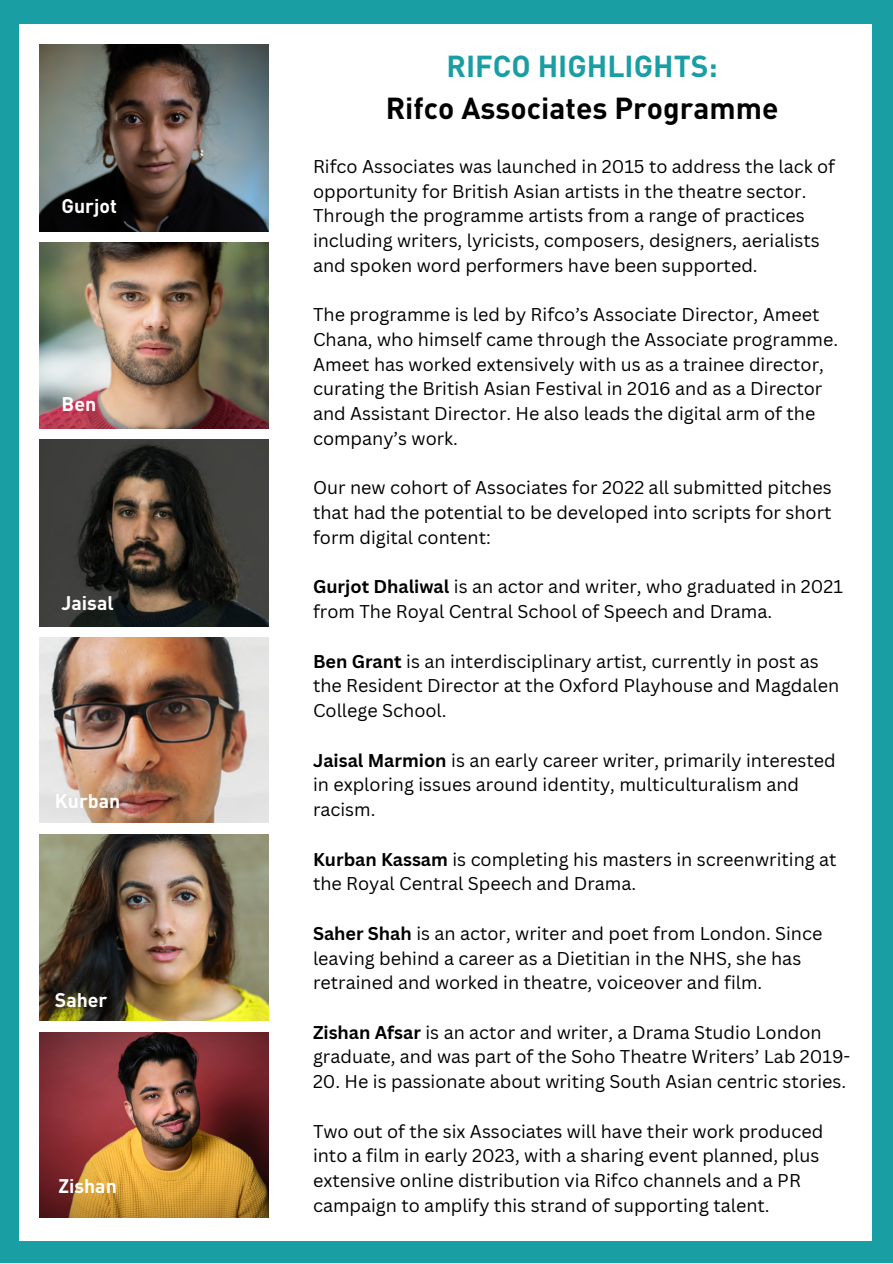
<style>
.page{position:relative;width:893px;height:1264px;background:#fff}
.page>*{position:absolute;margin:0;border:0;box-sizing:border-box;transform-origin:0 0}
.t1{font:700 30px "DIN";color:#000}
.t2{font:700 30px "DIN";color:#199ea4}
.t3{font:700 19.5px "DIN";color:#fff}
.t4{font:18px/24.8px "Canva Sans";color:#000}
.s1{font-weight:700}
</style>
<div class="page">
<div style="left:0;top:0;width:892px;height:1262px;background:#199ea4"></div>
<div style="left:19px;top:24px;width:852px;height:1216px;background:#fff"></div>
<img style="left:40px;top:45px;width:228px;height:186px">
<img style="left:40px;top:242px;width:228px;height:186px">
<img style="left:40px;top:439px;width:228px;height:187px">
<img style="left:40px;top:637px;width:228px;height:185px">
<img style="left:40px;top:834px;width:228px;height:186px">
<img style="left:40px;top:1032px;width:228px;height:185px">
<p class="t3" style="left:61px;top:193px;width:57px">Gurjot</p>
<p class="t3" style="left:61px;top:391px;width:36px">Ben</p>
<p class="t3" style="left:61px;top:589px;width:54px">Jaisal</p>
<p class="t3" style="left:55px;top:788px;width:67px">Kurban</p>
<p class="t3" style="left:55px;top:986px;width:54px">Saher</p>
<p class="t3" style="left:58px;top:1172px;width:60px">Zishan</p>
<h1 class="t2" style="left:446px;top:47px;width:273px">RIFCO HIGHLIGHTS:</h1>
<h1 class="t1" style="left:385px;top:88px;width:394px">Rifco Associates Programme</h1>
<p class="t4" style="left:313px;top:153px;width:523px">Rifco Associates was launched in 2015 to address the lack of opportunity for British Asian artists in the theatre sector.<br>Through the programme artists from a range of practices including writers, lyricists, composers, designers, aerialists and spoken word performers have been supported.</p>
<p class="t4" style="left:313px;top:302px;width:526px">The programme is led by Rifco’s Associate Director, Ameet Chana, who himself came through the Associate programme.<br>Ameet has worked extensively with us as a trainee director, curating the British Asian Festival in 2016 and as a Director and Assistant Director. He also leads the digital arm of the company’s work.</p>
<p class="t4" style="left:313px;top:475px;width:520px;text-align:justify">Our new cohort of Associates for 2022 all submitted pitches that had the potential to be developed into scripts for short form digital content:</p>
<p class="t4" style="left:313px;top:574px;width:531px"><span class="s1">Gurjot Dhaliwal</span> is an actor and writer, who graduated in 2021 from The Royal Central School of Speech and Drama.</p>
<p class="t4" style="left:313px;top:648px;width:527px"><span class="s1">Ben Grant</span> is an interdisciplinary artist, currently in post as the Resident Director at the Oxford Playhouse and Magdalen<br>College School.</p>
<p class="t4" style="left:313px;top:747px;width:524px"><span class="s1">Jaisal Marmion</span> is an early career writer, primarily interested in exploring issues around identity, multiculturalism and racism.</p>
<p class="t4" style="left:313px;top:846px;width:525px"><span class="s1">Kurban Kassam</span> is completing his masters in screenwriting at the Royal Central Speech and Drama.</p>
<p class="t4" style="left:313px;top:920px;width:511px"><span class="s1">Saher Shah</span> is an actor, writer and poet from London. Since leaving behind a career as a Dietitian in the NHS, she has retrained and worked in theatre, voiceover and film.</p>
<p class="t4" style="left:313px;top:1019px;width:539px"><span class="s1">Zishan Afsar</span> is an actor and writer, a Drama Studio London graduate, and was part of the Soho Theatre Writers’ Lab 2019-</p>
<p class="t4" style="left:313px;top:1068px;width:534px">20. He is passionate about writing South Asian centric stories.</p>
<p class="t4" style="left:313px;top:1118px;width:511px">Two out of the six Associates will have their work produced into a film in early 2023, with a sharing event planned, plus extensive online distribution via Rifco channels and a PR campaign to amplify this strand of supporting talent.</p>
</div>
